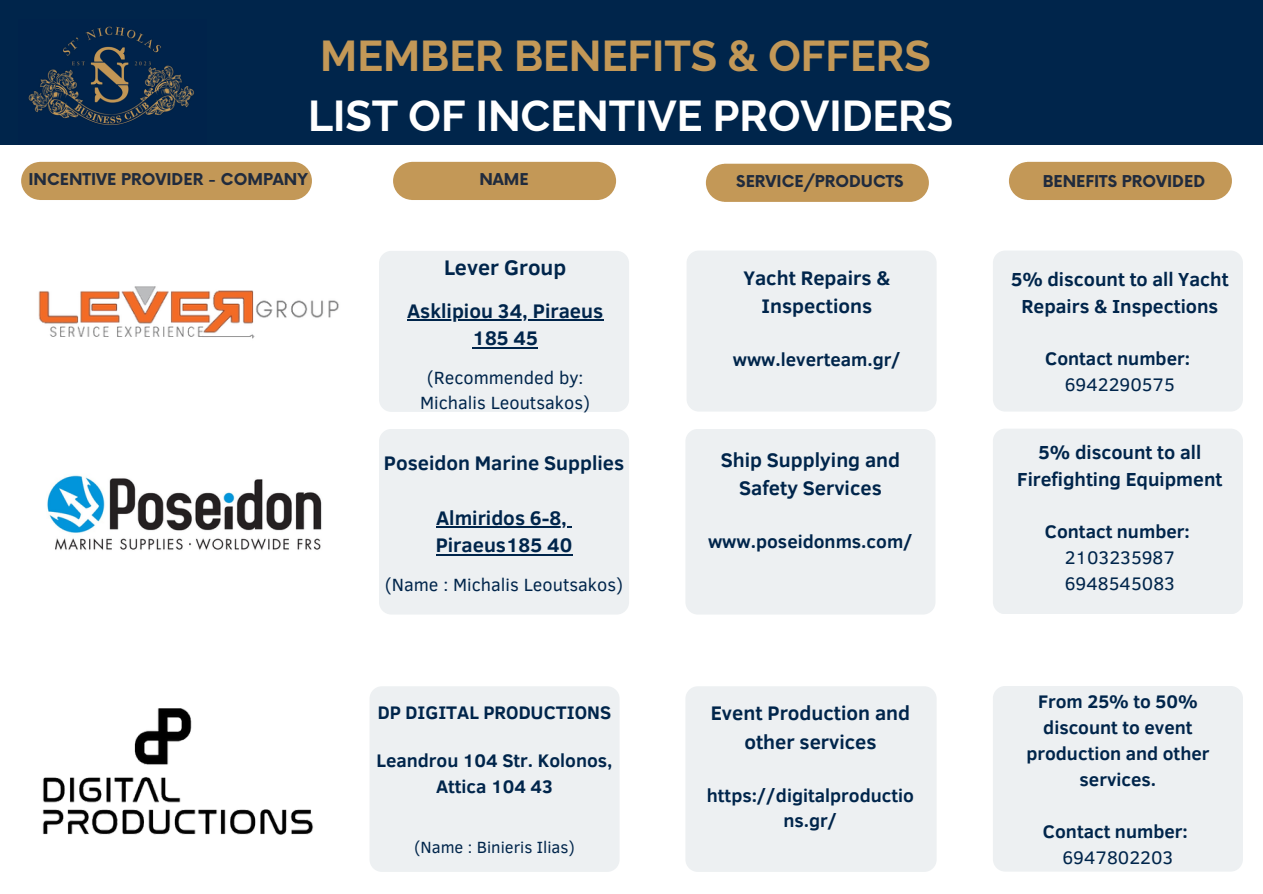
<style>
.page{position:relative;width:1263px;height:894px;background:#fff}
.page>*{position:absolute;margin:0;border:0;box-sizing:border-box;transform-origin:0 0}
.t1{font:700 42.9px/60px "Raleway";color:#fff}
.t2{font:700 21.6px "Clear Sans";color:#00254b}
.t3{font:700 20.1px/28.2px "Clear Sans";color:#00254b;text-align:center}
.t4{font:700 19.35px/27px "Clear Sans";color:#00254b;text-align:center}
.t5{font:700 18.6px/25.8px "Clear Sans";color:#00254b;text-align:center}
.t6{font:18.6px/25.8px "Clear Sans";color:#00254b;text-align:center}
.t7{font:18.15px/25.2px "Clear Sans";color:#00254b;text-align:center}
.t8{font:16.65px "Clear Sans";color:#00254b}
.t9{font:700 15.9px "Now";color:#202b3d}
.s1{color:#c39857}
.s2{font-weight:400}
.s3{font-weight:700}
</style>
<div class="page">
<div style="left:0;top:0;width:1263px;height:144px;background:#00254b"></div>
<img style="left:28px;top:26px;width:166px;height:99px">
<div style="left:379px;top:429px;width:250px;height:185px;background:#edf0f2;border-radius:12px"></div>
<div style="left:685px;top:429px;width:250px;height:185px;background:#edf0f2;border-radius:12px"></div>
<div style="left:993px;top:428px;width:250px;height:186px;background:#edf0f2;border-radius:12px"></div>
<div style="left:379px;top:251px;width:250px;height:161px;background:#edf0f2;border-radius:12px"></div>
<div style="left:686px;top:250px;width:251px;height:161px;background:#edf0f2;border-radius:12px"></div>
<div style="left:993px;top:250px;width:250px;height:161px;background:#edf0f2;border-radius:12px"></div>
<img style="left:38px;top:286px;width:301px;height:53px">
<img style="left:47px;top:475px;width:275px;height:75px">
<hr style="left:436px;top:526px;width:131px;height:1px;background:#00254b">
<hr style="left:436px;top:553px;width:136px;height:2px;background:#00254b">
<hr style="left:407px;top:319px;width:196px;height:2px;background:#00254b">
<hr style="left:472px;top:347px;width:66px;height:2px;background:#00254b">
<img style="left:42px;top:708px;width:272px;height:127px">
<div style="left:369px;top:686px;width:250px;height:185px;background:#edf0f2;border-radius:12px"></div>
<div style="left:685px;top:686px;width:252px;height:185px;background:#edf0f2;border-radius:12px"></div>
<div style="left:993px;top:685px;width:250px;height:186px;background:#edf0f2;border-radius:12px"></div>
<div style="left:21px;top:162px;width:291px;height:38px;background:#c39857;border-radius:19px"></div>
<div style="left:393px;top:162px;width:223px;height:38px;background:#c39857;border-radius:19px"></div>
<div style="left:706px;top:164px;width:223px;height:38px;background:#c39857;border-radius:19px"></div>
<div style="left:1009px;top:162px;width:223px;height:38px;background:#c39857;border-radius:19px"></div>
<p class="t1" style="left:308px;top:26px;width:646px"><span class="s1">MEMBER BENEFITS &amp; OFFERS<br></span>LIST OF INCENTIVE PROVIDERS</p>
<h5 class="t9" style="left:28px;top:171px;width:281px">INCENTIVE PROVIDER - COMPANY</h5>
<p class="t9" style="left:479px;top:171px;width:51px">NAME</p>
<h3 class="t9" style="left:736px;top:172px;width:169px">SERVICE/PRODUCTS</h3>
<h4 class="t9" style="left:1043px;top:172px;width:164px">BENEFITS PROVIDED</h4>
<p class="t2" style="left:444px;top:251px;width:124px">Lever Group</p>
<h2 class="t3" style="left:407px;top:296px;width:197px;line-height:27.6px">Asklipiou 34, Piraeus<br>185 45</h2>
<h2 class="t7" style="left:420px;top:364px;width:172px">(Recommended by:<br>Michalis Leoutsakos)</h2>
<p class="t3" style="left:384px;top:447px;width:242px">Poseidon Marine Supplies</p>
<h1 class="t3" style="left:436px;top:502px;width:138px;line-height:27.6px;text-align:left">Almiridos 6-8,<br>Piraeus185 40</h1>
<h6 class="t7" style="left:385px;top:570px;width:240px">(Name : Michalis Leoutsakos)</h6>
<h2 class="t5" style="left:378px;top:698px;width:235px">DP DIGITAL PRODUCTIONS</h2>
<h4 class="t5" style="left:377px;top:746px;width:237px">Leandrou 104 Str. Kolonos,<br>Attica 104 43</h4>
<h2 class="t8" style="left:414px;top:835px;width:162px">(Name : Binieris Ilias)</h2>
<h5 class="t3" style="left:743px;top:262px;width:148px">Yacht Repairs &amp;<br>Inspections</h5>
<h2 class="t5" style="left:733px;top:345px;width:170px">www.leverteam.gr/</h2>
<h6 class="t3" style="left:721px;top:444px;width:181px">Ship Supplying and<br>Safety Services</h6>
<h6 class="t5" style="left:708px;top:527px;width:206px">www.poseidonms.com/</h6>
<h4 class="t3" style="left:711px;top:698px;width:201px">Event Production and other services</h4>
<h4 class="t5" style="left:707px;top:781px;width:209px">https://digitalproductio ns.gr/</h4>
<h2 class="t4" style="left:1011px;top:264px;width:219px">5% discount to all Yacht<br>Repairs &amp; Inspections</h2>
<h5 class="t5" style="left:1045px;top:344px;width:146px">Contact number:<br><span class="s2">6942290575</span></h5>
<h6 class="t4" style="left:1017px;top:438px;width:207px">5% discount to all<br>Firefighting Equipment</h6>
<p class="t6" style="left:1045px;top:517px;width:146px"><span class="s3">Contact number:<br></span>2103235987<br>6948545083</p>
<h5 class="t5" style="left:1026px;top:687px;width:185px">From 25% to 50% discount to event production and other services.</h5>
<h4 class="t5" style="left:1043px;top:817px;width:146px">Contact number:<br><span class="s2">6947802203</span></h4>
</div>
